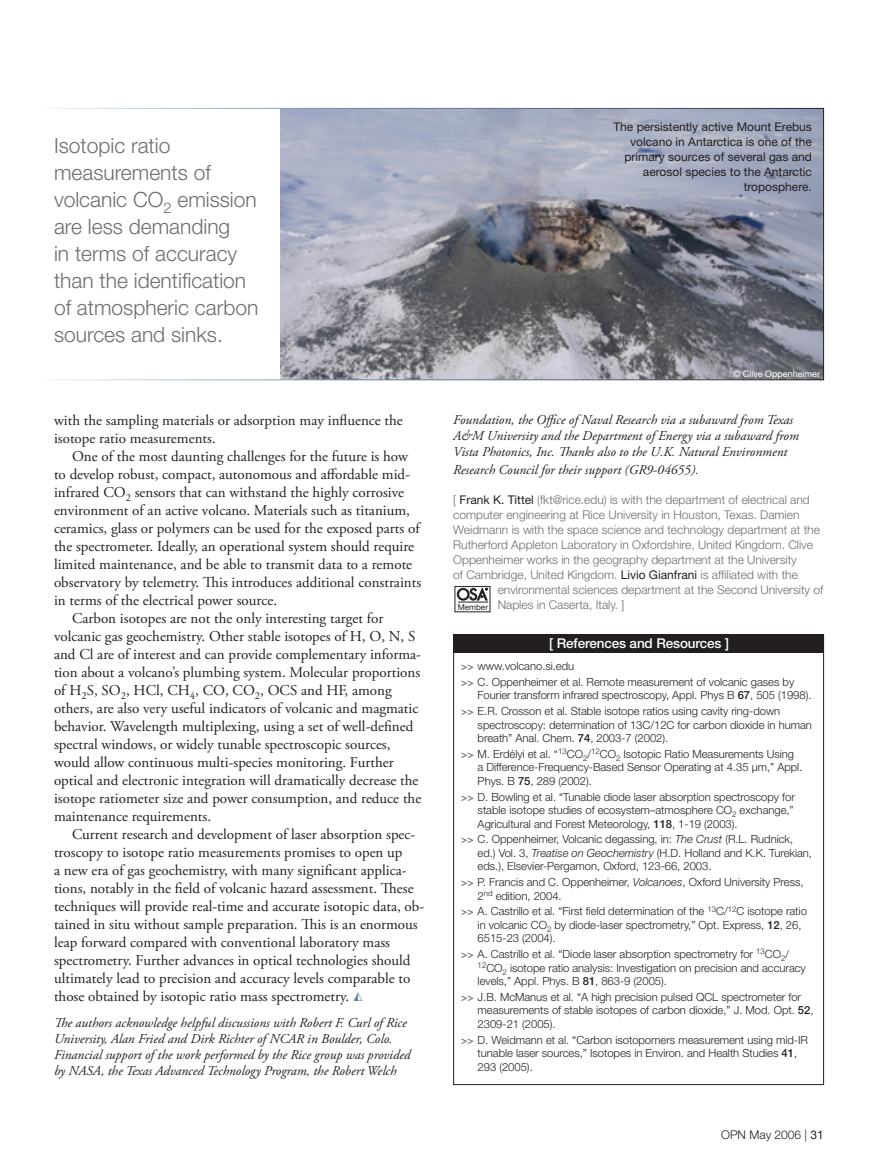
<style>
.page{position:relative;width:878px;height:1175px;background:#fff}
.page>*{position:absolute;margin:0;border:0;box-sizing:border-box;transform-origin:0 0}
.t1{font:300 21px/27px "Helvetica Neue";color:#6c6d70}
.t2{font:15px/18px "Adobe Garamond Pro";color:#231f20}
.t3{font:italic 13.5px/16.2px "Adobe Garamond Pro";color:#231f20}
.t4{font:500 13.5px "Helvetica Neue";letter-spacing:-.01em;color:#fff}
.t5{font:300 12px/15px "Helvetica Neue";color:#6c6d70}
.t6{font:12px/15px "Helvetica Neue";color:#231f20;text-align:right}
.t7{font:300 12px "Helvetica Neue";color:#231f20}
.t8{font:300 11.25px/13.5px "Helvetica Neue";letter-spacing:-.005em;color:#231f20}
.t9{font:9px "Helvetica Neue";color:#fff}
.t10{font:8.1px "Helvetica Neue";color:#231f20}
.s1{font-family:"Mathematical Pi Six";font-size:12px;color:#5c87a1}
.s2{font-weight:400;color:#231f20}
.s3{font-weight:500;font-size:10.5px;color:#6c6d70}
.s4{font-weight:500}
.s5{font-style:italic}
.s6{font-weight:400}
</style>
<div class="page">
<img style="left:280px;top:110px;width:542px;height:268px">
<div style="left:453px;top:634px;width:371px;height:18px;background:#231f20"></div>
<div style="left:454px;top:586px;width:36px;height:26px;border:1px solid #231f20"></div>
<hr style="left:458px;top:602px;width:30px;height:1px;background:#231f20">
<svg style="left:457px;top:588px;width:30px;height:15px"></svg>
<h1 class="t1" style="left:54px;top:132px;width:206px">Isotopic ratio measurements of volcanic CO<sub>2</sub> emission are less demanding<br>in terms of accuracy than the identification of atmospheric carbon sources and sinks.</h1>
<p class="t2" style="left:54px;top:412px;width:350px">with the sampling materials or adsorption may influence the isotope ratio measurements.</p>
<p class="t2" style="left:72px;top:448px;width:337px">One of the most daunting challenges for the future is how</p>
<p class="t2" style="left:54px;top:466px;width:357px">to develop robust, compact, autonomous and affordable mid-</p>
<p class="t2" style="left:54px;top:484px;width:351px">infrared CO<sub>2</sub> sensors that can withstand the highly corrosive</p>
<p class="t2" style="left:54px;top:502px;width:357px">environment of an active volcano. Materials such as titanium,</p>
<p class="t2" style="left:54px;top:520px;width:367px">ceramics, glass or polymers can be used for the exposed parts of</p>
<p class="t2" style="left:54px;top:538px;width:361px">the spectrometer. Ideally, an operational system should require</p>
<p class="t2" style="left:54px;top:556px;width:360px">limited maintenance, and be able to transmit data to a remote</p>
<p class="t2" style="left:54px;top:574px;width:369px">observatory by telemetry. This introduces additional constraints</p>
<p class="t2" style="left:54px;top:592px;width:224px">in terms of the electrical power source.</p>
<p class="t2" style="left:72px;top:610px;width:313px">Carbon isotopes are not the only interesting target for</p>
<p class="t2" style="left:54px;top:628px;width:363px">volcanic gas geochemistry. Other stable isotopes of H, O, N, S</p>
<p class="t2" style="left:54px;top:646px;width:368px">and Cl are of interest and can provide complementary informa-</p>
<p class="t2" style="left:54px;top:664px;width:368px">tion about a volcano’s plumbing system. Molecular proportions</p>
<p class="t2" style="left:54px;top:682px;width:339px">of H<sub>2</sub>S, SO<sub>2</sub>, HCl, CH<sub>4</sub>, CO, CO<sub>2</sub>, OCS and HF, among</p>
<p class="t2" style="left:54px;top:700px;width:366px">others, are also very useful indicators of volcanic and magmatic</p>
<p class="t2" style="left:54px;top:718px;width:361px">behavior. Wavelength multiplexing, using a set of well-defined</p>
<p class="t2" style="left:54px;top:736px;width:338px">spectral windows, or widely tunable spectroscopic sources,</p>
<p class="t2" style="left:54px;top:754px;width:341px">would allow continuous multi-species monitoring. Further</p>
<p class="t2" style="left:54px;top:772px;width:366px">optical and electronic integration will dramatically decrease the</p>
<p class="t2" style="left:54px;top:790px;width:369px">isotope ratiometer size and power consumption, and reduce the</p>
<p class="t2" style="left:54px;top:808px;width:158px">maintenance requirements.</p>
<p class="t2" style="left:72px;top:826px;width:345px">Current research and development of laser absorption spec-</p>
<p class="t2" style="left:54px;top:844px;width:350px">troscopy to isotope ratio measurements promises to open up</p>
<p class="t2" style="left:54px;top:862px;width:354px">a new era of gas geochemistry, with many significant applica-</p>
<p class="t2" style="left:54px;top:880px;width:361px">tions, notably in the field of volcanic hazard assessment. These</p>
<p class="t2" style="left:54px;top:898px;width:372px">techniques will provide real-time and accurate isotopic data, ob-</p>
<p class="t2" style="left:54px;top:916px;width:365px">tained in situ without sample preparation. This is an enormous</p>
<p class="t2" style="left:54px;top:934px;width:337px">leap forward compared with conventional laboratory mass</p>
<p class="t2" style="left:54px;top:952px;width:358px">spectrometry. Further advances in optical technologies should</p>
<p class="t2" style="left:54px;top:970px;width:358px">ultimately lead to precision and accuracy levels comparable to</p>
<p class="t2" style="left:54px;top:988px;width:310px">those obtained by isotopic ratio mass spectrometry. <span class="s1">t</span></p>
<p class="t3" style="left:54px;top:1014px;width:358px">The authors acknowledge helpful discussions with Robert F. Curl of Rice University, Alan Fried and Dirk Richter of NCAR in Boulder, Colo.<br>Financial support of the work performed by the Rice group was provided by NASA, the Texas Advanced Technology Program, the Robert Welch</p>
<p class="t6" style="left:613px;top:119px;width:200px">The persistently active Mount Erebus volcano in Antarctica is one of the primary sources of several gas and aerosol species to the Antarctic troposphere.</p>
<p class="t9" style="left:733px;top:368px;width:88px">© Clive Oppenheimer</p>
<p class="t3" style="left:453px;top:412px;width:347px">Foundation, the Office of Naval Research via a subaward from Texas<br>A&amp;M University and the Department of Energy via a subaward from<br>Vista Photonics, Inc. Thanks also to the U.K. Natural Environment</p>
<p class="t3" style="left:453px;top:462px;width:247px">Research Council for their support (GR9-04655).</p>
<p class="t5" style="left:453px;top:492px;width:368px">[ <span class="s2">Frank K. Tittel</span> (fkt@rice.edu) is with the department of electrical and computer engineering at Rice University in Houston, Texas. Damien Weidmann is with the space science and technology department at the Rutherford Appleton Laboratory in Oxfordshire, United Kingdom. Clive Oppenheimer works in the geography department at the University<br>of Cambridge, United Kingdom. <span class="s2">Livio Gianfrani</span> is affiliated with the</p>
<p class="t5" style="left:497px;top:582px;width:327px">environmental sciences department at the Second University of<br>Naples in Caserta, Italy. ]</p>
<p class="t10" style="left:457px;top:602px;width:32px">Member</p>
<p class="t4" style="left:549px;top:634px;width:181px">[ References and Resources ]</p>
<p class="t8" style="left:461px;top:658px;width:334px;line-height:15.8px"><span class="s3">&gt;&gt;</span> www.volcano.si.edu<br><span class="s3">&gt;&gt;</span> C. Oppenheimer et al. Remote measurement of volcanic gases by</p>
<p class="t8" style="left:461px;top:687px;width:352px;line-height:15.8px;text-indent:16px">Fourier transform infrared spectroscopy, Appl. Phys B <span class="s4">67</span>, 505 (1998). <span class="s3">&gt;&gt;</span> E.R. Crosson et al. Stable isotope ratios using cavity ring-down</p>
<p class="t8" style="left:477px;top:717px;width:336px">spectroscopy: determination of 13C/12C for carbon dioxide in human breath” Anal. Chem. <span class="s4">74</span>, 2003-7 (2002).</p>
<p class="t8" style="left:477px;top:747px;width:326px;text-indent:-16px"><span class="s3">&gt;&gt;</span> M. Erdélyi et al. “<sup>13</sup>CO<sub>2</sub>/<sup>12</sup>CO<sub>2</sub> Isotopic Ratio Measurements Using a Difference-Frequency-Based Sensor Operating at 4.35 µm,” Appl.<br>Phys. B <span class="s4">75</span>, 289 (2002).</p>
<p class="t8" style="left:477px;top:789px;width:319px;text-align:justify;text-indent:-16px"><span class="s3">&gt;&gt;</span> D. Bowling et al. “Tunable diode laser absorption spectroscopy for stable isotope studies of ecosystem–atmosphere CO<sub>2</sub> exchange,” Agricultural and Forest Meteorology, <span class="s4">118</span>, 1-19 (2003).</p>
<p class="t8" style="left:477px;top:832px;width:336px;text-indent:-16px"><span class="s3">&gt;&gt;</span> C. Oppenheimer, Volcanic degassing, in: <span class="s5">The Crust</span> (R.L. Rudnick, ed.) Vol. 3, <span class="s5">Treatise on Geochemistry</span> (H.D. Holland and K.K. Turekian, eds.), Elsevier-Pergamon, Oxford, 123-66, 2003.</p>
<p class="t8" style="left:477px;top:875px;width:327px;text-indent:-16px"><span class="s3">&gt;&gt;</span> P. Francis and C. Oppenheimer, <span class="s5">Volcanoes</span>, Oxford University Press,<br>2<sup>nd</sup> edition, 2004.</p>
<p class="t8" style="left:477px;top:904px;width:331px;text-indent:-16px"><span class="s3">&gt;&gt;</span> A. Castrillo et al. “First field determination of the <sup>13</sup>C/<sup>12</sup>C isotope ratio in volcanic CO<sub>2</sub> by diode-laser spectrometry,” Opt. Express, <span class="s4">12</span>, 26,<br>6515-23 (2004).</p>
<p class="t8" style="left:477px;top:947px;width:330px;text-indent:-16px"><span class="s3">&gt;&gt;</span> A. Castrillo et al. “Diode laser absorption spectrometry for <sup>13</sup>CO<sub>2</sub>/<br><sup>12</sup>CO<sub>2</sub> isotope ratio analysis: Investigation on precision and accuracy levels,” Appl. Phys. B <span class="s4">81</span>, 863-9 (2005).</p>
<p class="t8" style="left:477px;top:990px;width:337px;text-indent:-16px"><span class="s3">&gt;&gt;</span> J.B. McManus et al. “A high precision pulsed QCL spectrometer for measurements of stable isotopes of carbon dioxide,” J. Mod. Opt. <span class="s4">52</span>,<br>2309-21 (2005).</p>
<p class="t8" style="left:477px;top:1032px;width:332px;text-indent:-16px"><span class="s3">&gt;&gt;</span> D. Weidmann et al. “Carbon isotopomers measurement using mid-IR tunable laser sources,” Isotopes in Environ. and Health Studies <span class="s4">41</span>,<br>293 (2005).</p>
<p class="t7" style="left:721px;top:1127px;width:104px">OPN May 2006 | <span class="s6">31</span></p>
</div>
